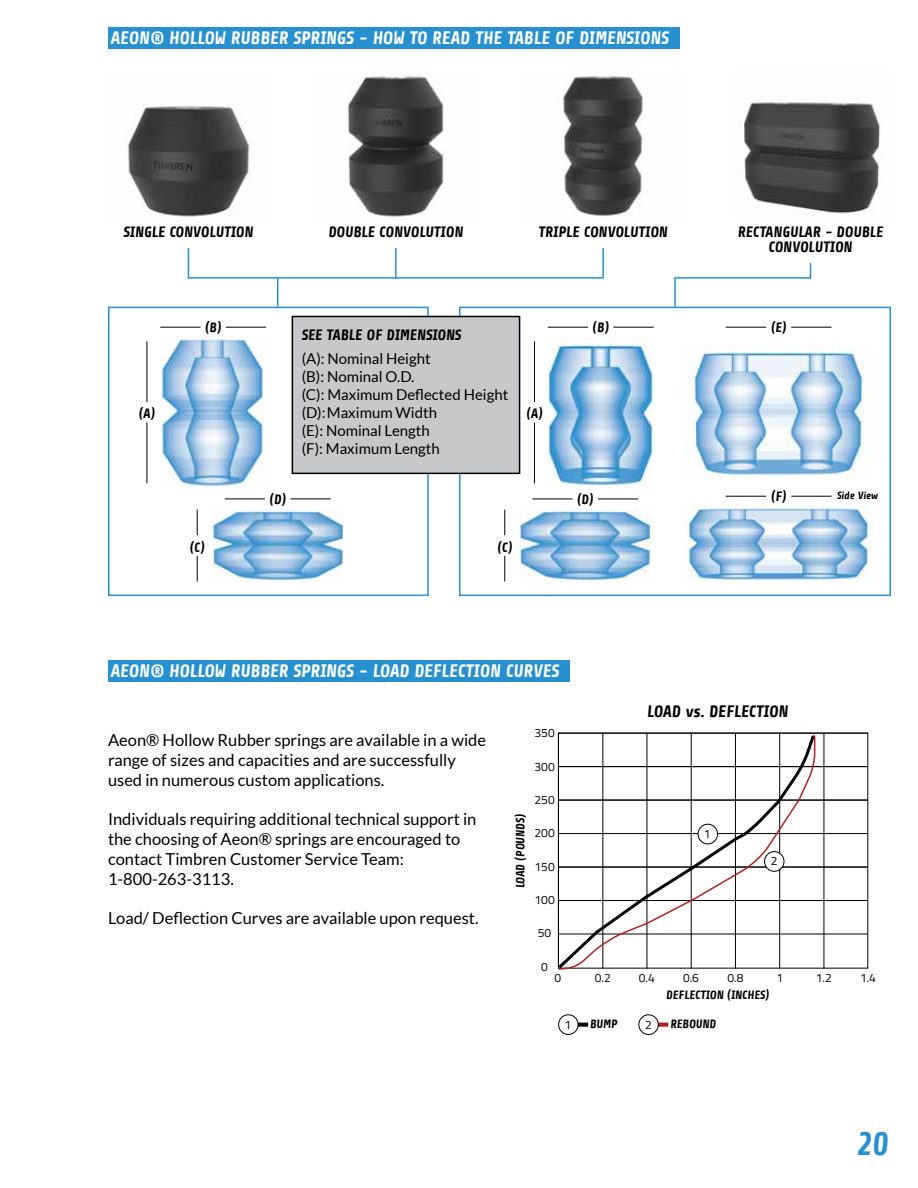
<style>
.page{position:relative;width:918px;height:1188px;background:#fff}
.page>*{position:absolute;margin:0;border:0;box-sizing:border-box;transform-origin:0 0}
.t1{font:italic 700 33px "Share";color:#2791d0}
.t2{font:italic 700 18px "Share";color:#fff}
.t3{font:16.5px/19.8px "Lato";color:#000}
.t4{font:italic 700 16.5px "Share";color:#000}
.t5{font:15px/18px "Lato";color:#000}
.t6{font:italic 700 15px/15px "Share";color:#000;text-align:center}
.t7{font:italic 700 13.5px "Share";color:#000}
.t8{font:12px "Titillium Web";color:#000}
.t9{font:italic 700 12px "Share";color:#000}
.t10{font:italic 700 10.5px "Share";color:#000}
</style>
<div class="page">
<img style="left:125px;top:105px;width:127px;height:112px">
<img style="left:347px;top:76px;width:97px;height:141px">
<img style="left:557px;top:76px;width:86px;height:140px">
<div style="left:108px;top:307px;width:321px;height:289px;border:2px solid #2791d0"></div>
<div style="left:459px;top:307px;width:432px;height:289px;border:2px solid #2791d0"></div>
<img style="left:743px;top:102px;width:139px;height:112px">
<hr style="left:188px;top:248px;width:1px;height:30px;background:#2791d0">
<svg style="left:277px;top:279px;width:1px;height:28px"></svg>
<hr style="left:674px;top:278px;width:2px;height:29px;background:#2791d0">
<hr style="left:395px;top:248px;width:2px;height:30px;background:#2791d0">
<svg style="left:810px;top:263px;width:1px;height:14px"></svg>
<hr style="left:602px;top:248px;width:2px;height:30px;background:#2791d0">
<hr style="left:188px;top:277px;width:416px;height:2px;background:#2791d0">
<hr style="left:674px;top:277px;width:137px;height:2px;background:#2791d0">
<div style="left:292px;top:316px;width:228px;height:158px;background:#c7c8ca;border:2px solid #000"></div>
<img style="left:160px;top:336px;width:104px;height:152px">
<hr style="left:147px;top:341px;width:1px;height:61px;background:#000">
<hr style="left:226px;top:327px;width:40px;height:1px;background:#000">
<hr style="left:160px;top:327px;width:41px;height:1px;background:#000">
<hr style="left:147px;top:423px;width:1px;height:60px;background:#000">
<img style="left:548px;top:338px;width:106px;height:150px">
<hr style="left:534px;top:341px;width:1px;height:61px;background:#000">
<hr style="left:613px;top:327px;width:41px;height:1px;background:#000">
<hr style="left:791px;top:327px;width:41px;height:1px;background:#000">
<hr style="left:791px;top:496px;width:41px;height:1px;background:#000">
<hr style="left:548px;top:327px;width:40px;height:1px;background:#000">
<hr style="left:726px;top:327px;width:40px;height:1px;background:#000">
<hr style="left:726px;top:496px;width:40px;height:1px;background:#000">
<hr style="left:534px;top:423px;width:1px;height:60px;background:#000">
<img style="left:213px;top:510px;width:130px;height:71px">
<hr style="left:291px;top:499px;width:40px;height:1px;background:#000">
<hr style="left:225px;top:499px;width:40px;height:1px;background:#000">
<svg style="left:197px;top:510px;width:1px;height:25px"></svg>
<svg style="left:197px;top:556px;width:1px;height:25px"></svg>
<img style="left:520px;top:510px;width:130px;height:71px">
<hr style="left:598px;top:499px;width:40px;height:1px;background:#000">
<hr style="left:532px;top:499px;width:40px;height:1px;background:#000">
<svg style="left:504px;top:510px;width:1px;height:25px"></svg>
<svg style="left:504px;top:556px;width:1px;height:25px"></svg>
<img style="left:685px;top:344px;width:188px;height:136px">
<img style="left:685px;top:505px;width:188px;height:79px">
<hr style="left:824px;top:733px;width:1px;height:236px;background:#000">
<hr style="left:558px;top:733px;width:310px;height:1px;background:#000">
<hr style="left:559px;top:766px;width:309px;height:1px;background:#000">
<hr style="left:558px;top:867px;width:310px;height:1px;background:#000">
<hr style="left:558px;top:800px;width:310px;height:1px;background:#000">
<hr style="left:558px;top:833px;width:309px;height:1px;background:#000">
<hr style="left:559px;top:900px;width:309px;height:1px;background:#000">
<hr style="left:558px;top:934px;width:310px;height:1px;background:#000">
<svg style="left:557px;top:733px;width:259px;height:237px"></svg>
<div style="left:698px;top:824px;width:20px;height:20px;background:#fff;border-radius:50%"></div>
<div style="left:698px;top:824px;width:20px;height:20px;border:1px solid #000;border-radius:50%"></div>
<div style="left:765px;top:852px;width:19px;height:19px;background:#fff;border-radius:50%"></div>
<div style="left:764px;top:851px;width:20px;height:21px;border:1px solid #000;border-radius:50%"></div>
<svg style="left:658px;top:1023px;width:10px;height:4px"></svg>
<svg style="left:578px;top:1023px;width:10px;height:4px"></svg>
<div style="left:558px;top:1015px;width:20px;height:20px;border:1px solid #000;border-radius:50%"></div>
<div style="left:639px;top:1015px;width:19px;height:20px;border:1px solid #000;border-radius:50%"></div>
<div style="left:108px;top:27px;width:572px;height:22px;background:#2791d0"></div>
<div style="left:108px;top:660px;width:462px;height:22px;background:#2791d0"></div>
<p class="t2" style="left:110px;top:28px;width:560px">AEON® HOLLOW RUBBER SPRINGS - HOW TO READ THE TABLE OF DIMENSIONS</p>
<p class="t6" style="left:124px;top:225px;width:131px">SINGLE CONVOLUTION</p>
<p class="t6" style="left:328px;top:225px;width:136px">DOUBLE CONVOLUTION</p>
<p class="t6" style="left:539px;top:225px;width:131px">TRIPLE CONVOLUTION</p>
<p class="t6" style="left:738px;top:225px;width:147px">RECTANGULAR - DOUBLE<br>CONVOLUTION</p>
<p class="t7" style="left:139px;top:406px;width:18px">(A)</p>
<p class="t7" style="left:205px;top:320px;width:18px">(B)</p>
<p class="t7" style="left:190px;top:540px;width:16px">(C)</p>
<p class="t7" style="left:270px;top:492px;width:18px">(D)</p>
<p class="t6" style="left:302px;top:328px;width:161px">SEE TABLE OF DIMENSIONS</p>
<p class="t5" style="left:302px;top:350px;width:208px">(A): Nominal Height<br>(B): Nominal O.D.<br>(C): Maximum Deflected Height (D): Maximum Width<br>(E): Nominal Length<br>(F): Maximum Length</p>
<p class="t7" style="left:526px;top:406px;width:18px">(A)</p>
<p class="t7" style="left:497px;top:540px;width:16px">(C)</p>
<p class="t7" style="left:593px;top:320px;width:18px">(B)</p>
<p class="t7" style="left:771px;top:320px;width:17px">(E)</p>
<p class="t7" style="left:577px;top:492px;width:18px">(D)</p>
<p class="t7" style="left:771px;top:489px;width:17px">(F)</p>
<p class="t10" style="left:837px;top:490px;width:42px">Side View</p>
<p class="t2" style="left:110px;top:661px;width:450px">AEON® HOLLOW RUBBER SPRINGS - LOAD DEFLECTION CURVES</p>
<p class="t3" style="left:108px;top:730px;width:380px">Aeon® Hollow Rubber springs are available in a wide range of sizes and capacities and are successfully used in numerous custom applications.</p>
<p class="t3" style="left:108px;top:809px;width:370px">Individuals requiring additional technical support in the choosing of Aeon® springs are encouraged to contact Timbren Customer Service Team:<br>1-800-263-3113.</p>
<p class="t3" style="left:108px;top:908px;width:372px">Load/ Deflection Curves are available upon request.</p>
<p class="t9" style="left:514px;top:888px;width:76px;rotate:-90deg">LOAD (POUNDS)</p>
<p class="t8" style="left:535px;top:724px;width:22px">350</p>
<p class="t8" style="left:535px;top:758px;width:22px">300</p>
<p class="t8" style="left:535px;top:791px;width:22px">250</p>
<p class="t8" style="left:535px;top:824px;width:22px">200</p>
<p class="t8" style="left:535px;top:858px;width:22px">150</p>
<p class="t8" style="left:535px;top:891px;width:22px">100</p>
<p class="t8" style="left:538px;top:924px;width:15px">50</p>
<p class="t8" style="left:541px;top:958px;width:8px">0</p>
<p class="t4" style="left:647px;top:702px;width:143px">LOAD vs. DEFLECTION</p>
<p class="t8" style="left:704px;top:825px;width:8px">1</p>
<p class="t8" style="left:771px;top:853px;width:8px">2</p>
<p class="t8" style="left:555px;top:969px;width:8px">0</p>
<p class="t8" style="left:595px;top:969px;width:18px">0.2</p>
<p class="t8" style="left:639px;top:969px;width:18px">0.4</p>
<p class="t8" style="left:683px;top:969px;width:18px">0.6</p>
<p class="t8" style="left:727px;top:969px;width:18px">0.8</p>
<p class="t8" style="left:776px;top:969px;width:8px">1</p>
<p class="t8" style="left:816px;top:969px;width:18px">1.2</p>
<p class="t8" style="left:860px;top:969px;width:18px">1.4</p>
<p class="t9" style="left:666px;top:988px;width:104px">DEFLECTION (INCHES)</p>
<p class="t8" style="left:564px;top:1016px;width:8px">1</p>
<p class="t9" style="left:590px;top:1018px;width:29px">BUMP</p>
<p class="t8" style="left:645px;top:1016px;width:8px">2</p>
<p class="t9" style="left:670px;top:1018px;width:47px">REBOUND</p>
<h1 class="t1" style="left:857px;top:1126px;width:33px">20</h1>
</div>
